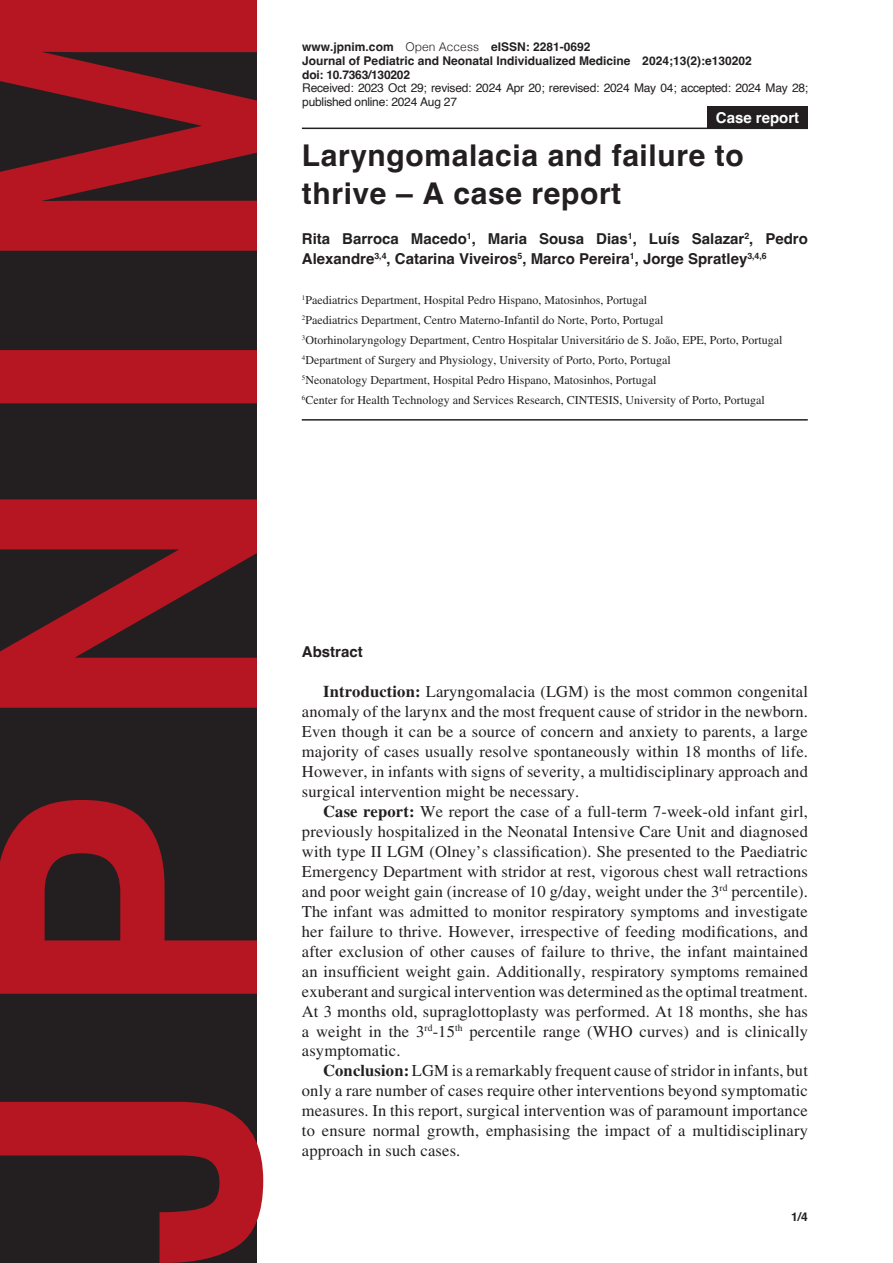
<style>
.page{position:relative;width:893px;height:1263px;background:#fff}
.page>*{position:absolute;margin:0;border:0;box-sizing:border-box;transform-origin:0 0}
.Heading1{font:700 30px/38.2px "Helvetica";letter-spacing:.02em;color:#231f20}
.Body1{font:16.5px/20px "Times LT Std";letter-spacing:.01em;color:#231f20;text-align:justify}
.Heading2-AUT{font:700 15px/20px "Helvetica";color:#231f20}
.article_description{font:700 15px "Helvetica";color:#fff}
.Heading2{font:700 15px "Helvetica";color:#231f20}
.Body3-AFFILIATIONS{font:12px "Times LT Std";color:#231f20}
.Footer_Right{font:700 12px/13.8px "Helvetica";color:#231f20}
.s1{font-weight:300}
.s2{font-weight:400}
.s3{font-weight:700}
</style>
<div class="page">
<svg style="left:0;top:0;width:263px;height:1263px;background:#662025"></svg>
<hr style="left:302px;top:128px;width:506px;height:1px;background:#231f20">
<hr style="left:302px;top:419px;width:506px;height:2px;background:#231f20">
<div style="left:707px;top:106px;width:101px;height:22px;background:#231f20"></div>
<p class="Footer_Right" style="left:302px;top:41px;width:507px">www.jpnim.com <span class="s1">Open Access</span> eISSN: 2281-0692<br>Journal of Pediatric and Neonatal Individualized Medicine 2024;13(2):e130202<br>doi: 10.7363/130202<br><span class="s2">Received: 2023 Oct 29; revised: 2024 Apr 20; rerevised: 2024 May 04; accepted: 2024 May 28; published online: 2024 Aug 27</span></p>
<p class="Heading1" style="left:302px;top:139px;width:443px">Laryngomalacia and failure to thrive – A case report</p>
<p class="Heading2-AUT" style="left:302px;top:230px;width:507px">Rita Barroca Macedo<sup>1</sup>, Maria Sousa Dias<sup>1</sup>, Luís Salazar<sup>2</sup>, Pedro<br>Alexandre<sup>3,4</sup>, Catarina Viveiros<sup>5</sup>, Marco Pereira<sup>1</sup>, Jorge Spratley<sup>3,4,6</sup></p>
<p class="Body3-AFFILIATIONS" style="left:302px;top:293px;width:347px"><sup>1</sup>Paediatrics Department, Hospital Pedro Hispano, Matosinhos, Portugal</p>
<p class="Body3-AFFILIATIONS" style="left:302px;top:313px;width:363px"><sup>2</sup>Paediatrics Department, Centro Materno-Infantil do Norte, Porto, Portugal</p>
<p class="Body3-AFFILIATIONS" style="left:302px;top:333px;width:482px"><sup>3</sup>Otorhinolaryngology Department, Centro Hospitalar Universitário de S. João, EPE, Porto, Portugal</p>
<p class="Body3-AFFILIATIONS" style="left:302px;top:353px;width:370px"><sup>4</sup>Department of Surgery and Physiology, University of Porto, Porto, Portugal</p>
<p class="Body3-AFFILIATIONS" style="left:302px;top:373px;width:356px"><sup>5</sup>Neonatology Department, Hospital Pedro Hispano, Matosinhos, Portugal</p>
<p class="Body3-AFFILIATIONS" style="left:302px;top:393px;width:464px"><sup>6</sup>Center for Health Technology and Services Research, CINTESIS, University of Porto, Portugal</p>
<p class="article_description" style="left:716px;top:108px;width:85px">Case report</p>
<p class="Heading2" style="left:302px;top:643px;width:62px">Abstract</p>
<p class="Body1" style="left:302px;top:682px;width:508px;text-indent:21px"><span class="s3">Introduction:</span> Laryngomalacia (LGM) is the most common congenital anomaly of the larynx and the most frequent cause of stridor in the newborn.<br>Even though it can be a source of concern and anxiety to parents, a large majority of cases usually resolve spontaneously within 18 months of life.<br>However, in infants with signs of severity, a multidisciplinary approach and surgical intervention might be necessary.</p>
<p class="Body1" style="left:302px;top:801px;width:508px;text-indent:21px"><span class="s3">Case report:</span> We report the case of a full-term 7-week-old infant girl, previously hospitalized in the Neonatal Intensive Care Unit and diagnosed with type II LGM (Olney’s classification). She presented to the Paediatric Emergency Department with stridor at rest, vigorous chest wall retractions and poor weight gain (increase of 10 g/day, weight under the 3<sup>rd</sup> percentile).<br>The infant was admitted to monitor respiratory symptoms and investigate her failure to thrive. However, irrespective of feeding modifications, and after exclusion of other causes of failure to thrive, the infant maintained an insufficient weight gain. Additionally, respiratory symptoms remained exuberant and surgical intervention was determined as the optimal treatment.<br>At 3 months old, supraglottoplasty was performed. At 18 months, she has a weight in the 3<sup>rd</sup>-15<sup>th</sup> percentile range (WHO curves) and is clinically asymptomatic.</p>
<p class="Body1" style="left:302px;top:1061px;width:508px;text-indent:21px"><span class="s3">Conclusion:</span> LGM is a remarkably frequent cause of stridor in infants, but only a rare number of cases require other interventions beyond symptomatic measures. In this report, surgical intervention was of paramount importance to ensure normal growth, emphasising the impact of a multidisciplinary approach in such cases.</p>
<p class="Footer_Right" style="left:791px;top:1211px;width:18px">1/4</p>
</div>
